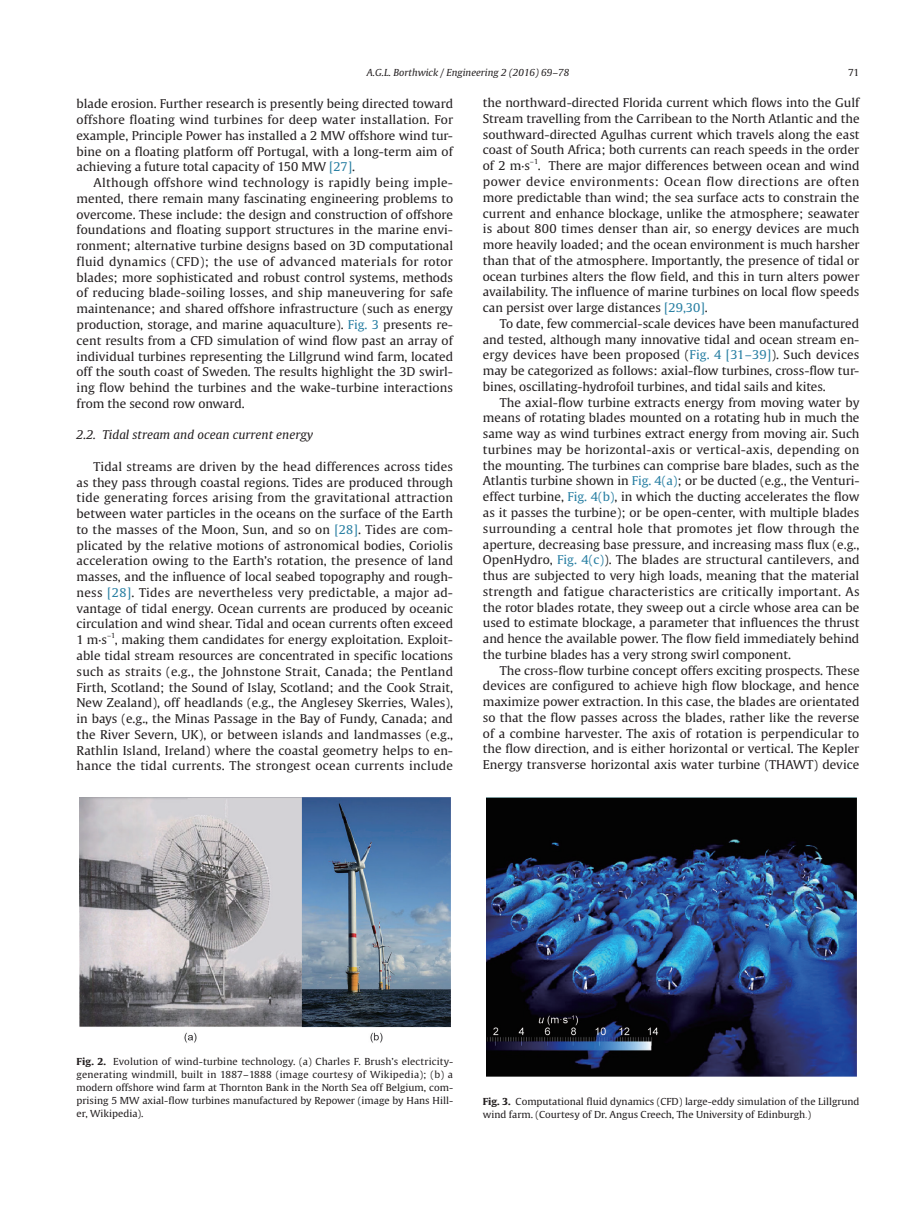
<style>
.page{position:relative;width:919px;height:1217px;background:#fff}
.page>*{position:absolute;margin:0;border:0;box-sizing:border-box;transform-origin:0 0}
.t1{font:12px/15.8px "Gulliver";color:#231f20;text-align:justify;scale:1.04 1}
.t2{font:italic 12px "Gulliver";color:#231f20;scale:1.04 1}
.t3{font:9.6px/12.9px "Gulliver";color:#231f20;text-align:justify;scale:1.04 1}
.t4{font:italic 9.6px "Gulliver";color:#231f20;scale:1.04 1}
.t5{font:7.05px "Gulliver";color:#231f20;scale:1.04 1}
.s1{color:#277ea2}
.s2{font-weight:700}
.s3{font-family:"Adobe Song Std";font-weight:300}
</style>
<div class="page">
<img style="left:80px;top:797px;width:370px;height:246px">
<img style="left:486px;top:797px;width:370px;height:278px">
<p class="t4" style="left:367px;top:67px;width:196px">A.G.L. Borthwick / Engineering 2 (2016) 69–78</p>
<p class="t3" style="left:848px;top:66px;width:12px">71</p>
<p class="t1" style="left:77px;top:96px;width:363px">blade erosion. Further research is presently being directed toward offshore floating wind turbines for deep water installation. For example, Principle Power has installed a 2 MW offshore wind tur&shy;bine on a floating platform off Portugal, with a long-term aim of achieving a future total capacity of 150 MW <span class="s1">[27]</span>.</p>
<p class="t1" style="left:77px;top:175px;width:363px;text-indent:17px">Although offshore wind technology is rapidly being imple&shy;mented, there remain many fascinating engineering problems to overcome. These include: the design and construction of offshore foundations and floating support structures in the marine envi&shy;ronment; alternative turbine designs based on 3D computational fluid dynamics (CFD); the use of advanced materials for rotor blades; more sophisticated and robust control systems, methods of reducing blade-soiling losses, and ship maneuvering for safe maintenance; and shared offshore infrastructure (such as energy production, storage, and marine aquaculture). <span class="s1">Fig. 3</span> presents re&shy;cent results from a CFD simulation of wind flow past an array of individual turbines representing the Lillgrund wind farm, located off the south coast of Sweden. The results highlight the 3D swirl&shy;ing flow behind the turbines and the wake-turbine interactions from the second row onward.</p>
<p class="t2" style="left:77px;top:427px;width:229px">2.2. Tidal stream and ocean current energy</p>
<p class="t1" style="left:77px;top:458px;width:364px;text-indent:17px">Tidal streams are driven by the head differences across tides as they pass through coastal regions. Tides are produced through tide generating forces arising from the gravitational attraction between water particles in the oceans on the surface of the Earth to the masses of the Moon, Sun, and so on <span class="s1">[28]</span>. Tides are com&shy;plicated by the relative motions of astronomical bodies, Coriolis acceleration owing to the Earth’s rotation, the presence of land masses, and the influence of local seabed topography and rough&shy;ness <span class="s1">[28]</span>. Tides are nevertheless very predictable, a major ad&shy;vantage of tidal energy. Ocean currents are produced by oceanic circulation and wind shear. Tidal and ocean currents often exceed 1 m·s</p>
<p class="t1" style="left:483px;top:95px;width:363px">the northward-directed Florida current which flows into the Gulf Stream travelling from the Carribean to the North Atlantic and the southward-directed Agulhas current which travels along the east coast of South Africa; both currents can reach speeds in the order of 2 m·s</p>
<p class="t5" style="left:530px;top:157px;width:10px">–1</p>
<p class="t1" style="left:483px;top:158px;width:364px;text-indent:55px">. There are major differences between ocean and wind power device environments: Ocean flow directions are often more predictable than wind; the sea surface acts to constrain the current and enhance blockage, unlike the atmosphere; seawater is about 800 times denser than air, so energy devices are much more heavily loaded; and the ocean environment is much harsher than that of the atmosphere. Importantly, the presence of tidal or ocean turbines alters the flow field, and this in turn alters power availability. The influence of marine turbines on local flow speeds can persist over large distances <span class="s1">[29,30]</span>.</p>
<p class="t1" style="left:483px;top:315px;width:363px;text-indent:17px">To date, few commercial-scale devices have been manufactured and tested, although many innovative tidal and ocean stream en&shy;ergy devices have been proposed (<span class="s1">Fig. 4 [31–39]</span>). Such devices may be categorized as follows: axial-flow turbines, cross-flow tur&shy;bines, oscillating-hydrofoil turbines, and tidal sails and kites.</p>
<p class="t1" style="left:483px;top:394px;width:364px;text-indent:17px">The axial-flow turbine extracts energy from moving water by means of rotating blades mounted on a rotating hub in much the same way as wind turbines extract energy from moving air. Such turbines may be horizontal-axis or vertical-axis, depending on the mounting. The turbines can comprise bare blades, such as the Atlantis turbine shown in <span class="s1">Fig. 4(a)</span>; or be ducted (e.g., the Venturi&shy;effect turbine, <span class="s1">Fig. 4(b)</span>, in which the ducting accelerates the flow as it passes the turbine); or be open-center, with multiple blades surrounding a central hole that promotes jet flow through the aperture, decreasing base pressure, and increasing mass flux (e.g., OpenHydro, <span class="s1">Fig. 4(c)</span>). The blades are structural cantilevers, and thus are subjected to very high loads, meaning that the material strength and fatigue characteristics are critically important. As the rotor blades rotate, they sweep out a circle whose area can be used to estimate blockage, a parameter that influences the thrust and hence the available power. The flow field immediately behind the turbine blades has a very strong swirl component.</p>
<p class="t1" style="left:483px;top:662px;width:364px;text-indent:17px">The cross-flow turbine concept offers exciting prospects. These devices are configured to achieve high flow blockage, and hence maximize power extraction. In this case, the blades are orientated so that the flow passes across the blades, rather like the reverse of a combine harvester. The axis of rotation is perpendicular to the flow direction, and is either horizontal or vertical. The Kepler Energy transverse horizontal axis water turbine (THAWT) device</p>
<p class="t5" style="left:107px;top:631px;width:10px">–1</p>
<p class="t1" style="left:77px;top:631px;width:363px;text-indent:38px">, making them candidates for energy exploitation. Exploit&shy;able tidal stream resources are concentrated in specific locations such as straits (e.g., the Johnstone Strait, Canada; the Pentland Firth, Scotland; the Sound of Islay, Scotland; and the Cook Strait, New Zealand), off headlands (e.g., the Anglesey Skerries, Wales), in bays (e.g., the Minas Passage in the Bay of Fundy, Canada; and the River Severn, UK), or between islands and landmasses (e.g., Rathlin Island, Ireland) where the coastal geometry helps to en&shy;hance the tidal currents. The strongest ocean currents include</p>
<p class="t3" style="left:77px;top:1054px;width:364px"><span class="s2">Fig. 2.</span> Evolution of wind-turbine technology. (a) Charles F. Brush’s electricity&shy;generating windmill, built in 1887–1888 (image courtesy of Wikipedia); (b) a modern offshore wind farm at Thornton Bank in the North Sea off Belgium, com&shy;prising 5 MW axial-flow turbines manufactured by Repower (image by Hans Hill&shy;er, Wikipedia).</p>
<p class="t3" style="left:483px;top:1094px;width:363px"><span class="s2">Fig. 3.</span> Computational fluid dynamics (CFD) large-eddy simulation of the Lillgrund wind farm. (Courtesy of Dr. Angus Creech, The University of Edinburgh<span class="s3">.</span>)</p>
</div>
